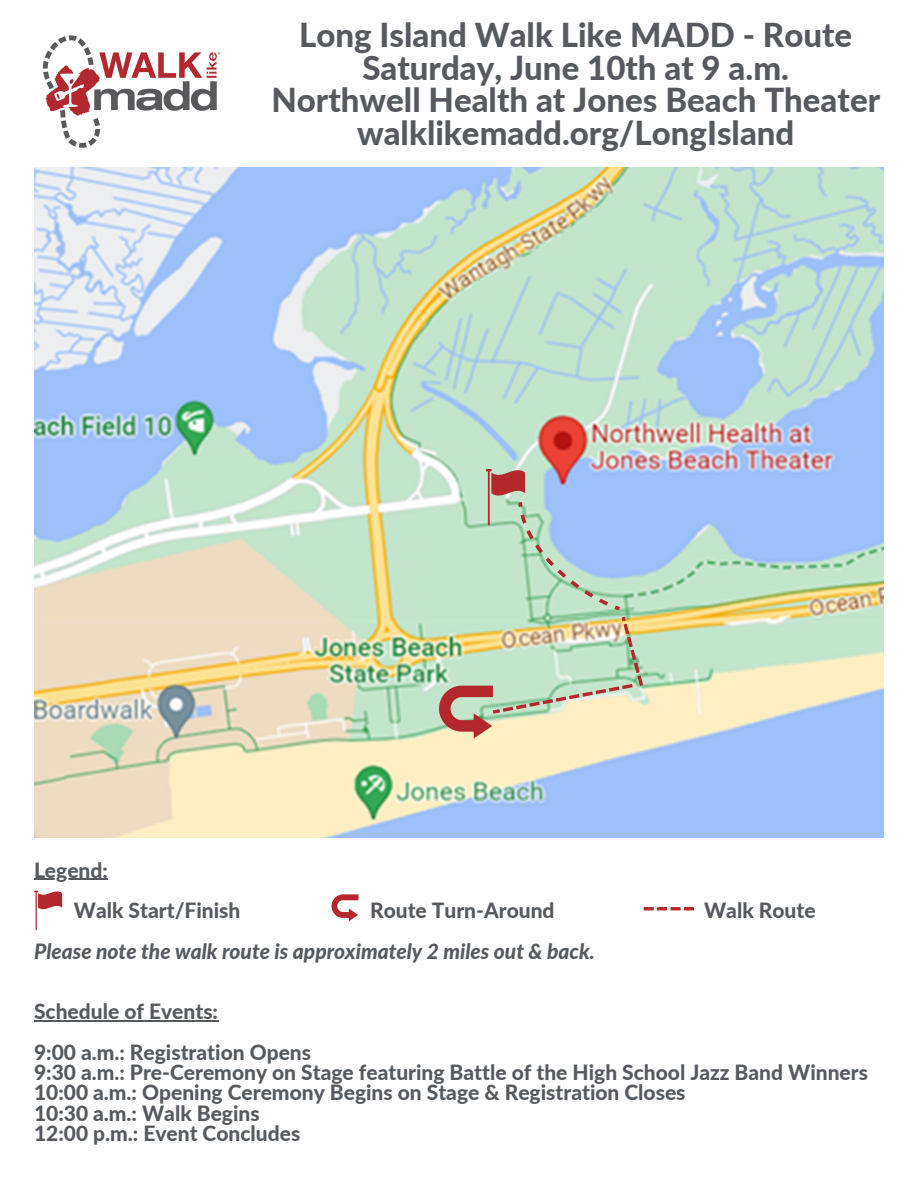
<style>
.page{position:relative;width:918px;height:1188px;background:#fff}
.page>*{position:absolute;margin:0;border:0;box-sizing:border-box;transform-origin:0 0}
.t1{font:800 33px "Lato";color:#565a5e}
.t2{font:800 21px "Lato";color:#565a5e}
.t3{font:italic 800 21px "Lato";color:#565a5e}
</style>
<div class="page">
<img style="left:34px;top:168px;width:849px;height:669px">
<img style="left:34px;top:35px;width:197px;height:133px">
<hr style="left:34px;top:879px;width:74px;height:1px;background:#565a5e">
<hr style="left:34px;top:1020px;width:184px;height:2px;background:#565a5e">
<svg style="left:332px;top:894px;width:26px;height:27px"></svg>
<svg style="left:644px;top:907px;width:50px;height:3px"></svg>
<svg style="left:439px;top:469px;width:204px;height:269px;background:#bfd1c2"></svg>
<svg style="left:34px;top:891px;width:28px;height:22px"></svg>
<p class="t1" style="left:299px;top:15px;width:555px">Long Island Walk Like MADD - Route</p>
<p class="t1" style="left:362px;top:47px;width:428px">Saturday, June 10th at 9 a.m.</p>
<p class="t1" style="left:271px;top:80px;width:610px">Northwell Health at Jones Beach Theater</p>
<p class="t1" style="left:357px;top:113px;width:439px">walklikemadd.org/LongIsland</p>
<p class="t2" style="left:34px;top:857px;width:75px">Legend:</p>
<p class="t2" style="left:74px;top:897px;width:168px">Walk Start/Finish</p>
<p class="t2" style="left:370px;top:897px;width:186px">Route Turn-Around</p>
<p class="t2" style="left:704px;top:897px;width:113px">Walk Route</p>
<p class="t3" style="left:34px;top:938px;width:562px">Please note the walk route is approximately 2 miles out &amp; back.</p>
<p class="t2" style="left:34px;top:999px;width:186px">Schedule of Events:</p>
<p class="t2" style="left:34px;top:1039px;width:279px">9:00 a.m.: Registration Opens</p>
<p class="t2" style="left:34px;top:1059px;width:836px">9:30 a.m.: Pre-Ceremony on Stage featuring Battle of the High School Jazz Band Winners</p>
<p class="t2" style="left:34px;top:1080px;width:653px">10:00 a.m.: Opening Ceremony Begins on Stage &amp; Registration Closes</p>
<p class="t2" style="left:34px;top:1100px;width:227px">10:30 a.m.: Walk Begins</p>
<p class="t2" style="left:34px;top:1120px;width:268px">12:00 p.m.: Event Concludes</p>
</div>
